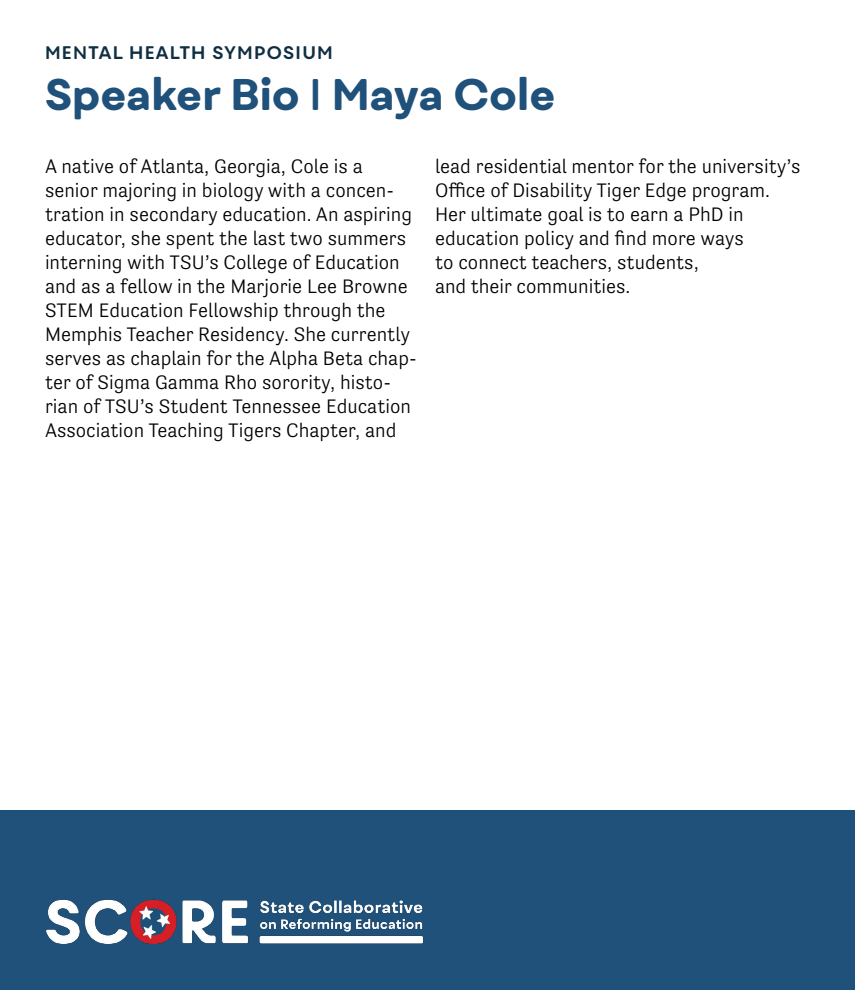
<style>
.page{position:relative;width:855px;height:990px;background:#fff}
.page>*{position:absolute;margin:0;border:0;box-sizing:border-box;transform-origin:0 0}
.t1{font:800 42.5px "Fibra One";letter-spacing:.01em;color:#1f517a}
.t2{font:300 20px/24px "Tenso";color:#000}
.t3{font:700 17.5px "Fibra One";letter-spacing:.075em;color:#102f43}
</style>
<div class="page">
<div style="left:0;top:811px;width:855px;height:179px;background:#1f517a"></div>
<img style="left:46px;top:899px;width:378px;height:45px">
<p class="t3" style="left:45px;top:42px;width:289px">MENTAL HEALTH SYMPOSIUM</p>
<h1 class="t1" style="left:45px;top:68px;width:512px">Speaker Bio | Maya Cole</h1>
<p class="t2" style="left:45px;top:154px;width:373px">A native of Atlanta, Georgia, Cole is a senior majoring in biology with a concen&shy;tration in secondary education. An aspiring educator, she spent the last two summers interning with TSU’s College of Education and as a fellow in the Marjorie Lee Browne STEM Education Fellowship through the Memphis Teacher Residency. She currently serves as chaplain for the Alpha Beta chap&shy;ter of Sigma Gamma Rho sorority, histo&shy;rian of TSU’s Student Tennessee Education Association Teaching Tigers Chapter, and</p>
<p class="t2" style="left:435px;top:154px;width:367px">lead residential mentor for the university’s Office of Disability Tiger Edge program.<br>Her ultimate goal is to earn a PhD in education policy and find more ways<br>to connect teachers, students,<br>and their communities.</p>
</div>
